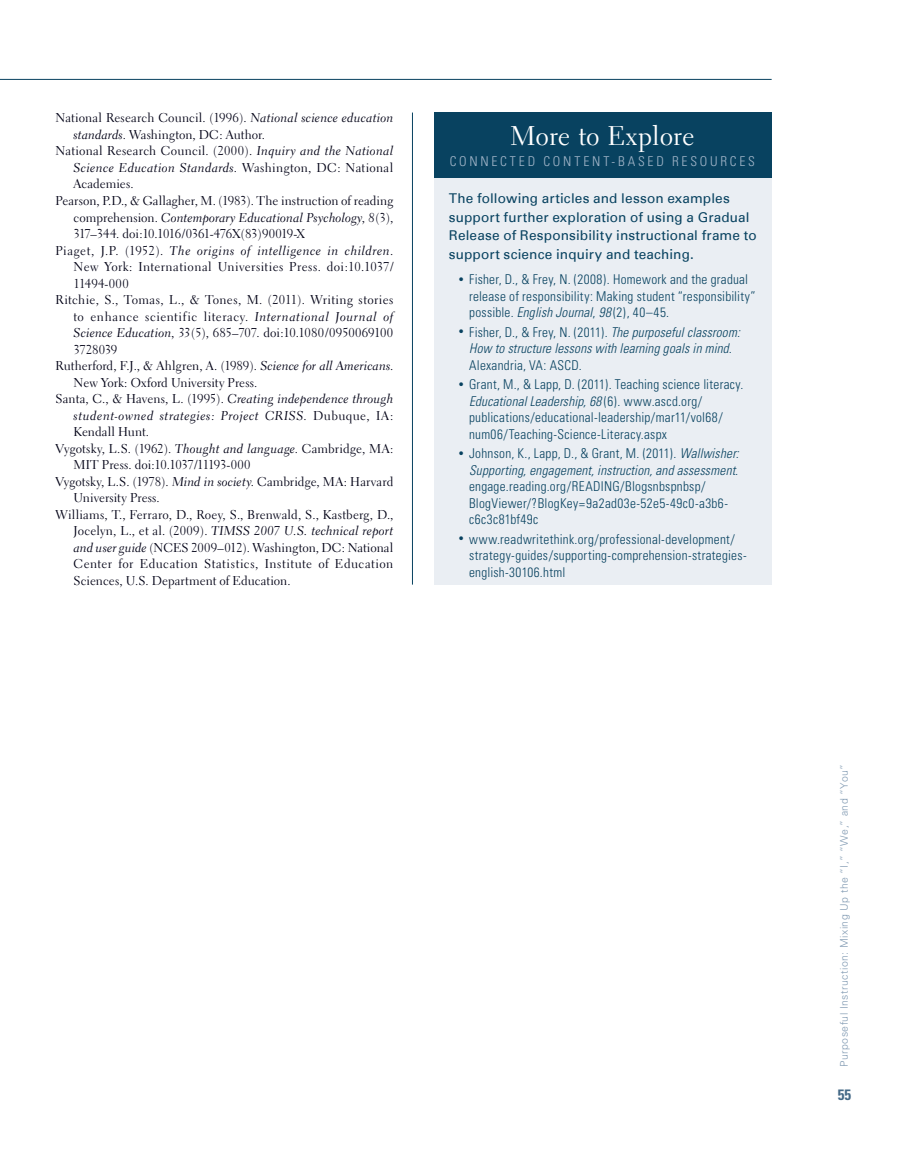
<style>
.page{position:relative;width:904px;height:1174px;background:#fff}
.page>*{position:absolute;margin:0;border:0;box-sizing:border-box;transform-origin:0 0}
.t1{font:27px "Electra LH";color:#fff}
.t2{font:700 condensed 15px "Univers";color:#456a87}
.t3{font:300 condensed 13.5px/16.5px "Univers";letter-spacing:.02em;color:#084260}
.t4{font:italic 300 condensed 13.5px/16.5px "Univers";letter-spacing:.015em;color:#084260;text-align:center}
.t5{font:13.5px/18.3px "Univers";letter-spacing:.01em;color:#084260}
.t6{font:300 condensed 13.5px "Univers";letter-spacing:.21em;color:#a3b6c9}
.t7{font:12.75px/16.5px "Electra LH";letter-spacing:.01em;color:#000015}
.t8{font:12.75px/16.5px "Electra LH Cursive";letter-spacing:.02em;color:#000015;text-align:right}
.t9{font:12.75px "Electra LH Cursive";color:#000015}
.t10{font:12.75px "Electra LH";letter-spacing:.03em;color:#000015}
.t11{font:12.75px "Electra LH";letter-spacing:.04em;color:#000015}
.t12{font:12.75px "Electra LH";letter-spacing:-.035em;color:#000015}
.t13{font:12.75px "Electra LH";letter-spacing:-.015em;color:#000015}
.t14{font:300 10.5px "Univers 45";letter-spacing:.045em;color:#829bb3}
.s1{font-family:"Electra LH Cursive"}
.s2{font-family:"Electra LH"}
.s3{font-size:10.5px}
.s4{font-style:italic}
.s5{font-style:normal;font-size:10.5px}
.s6{font-style:normal}
</style>
<div class="page">
<hr style="left:0;top:79px;width:771px;height:1px;background:#084260">
<hr style="left:412px;top:112px;width:1px;height:472px;background:#084260">
<div style="left:433px;top:112px;width:338px;height:472px;background:#eaeef3"></div>
<div style="left:433px;top:112px;width:338px;height:66px;background:#084260"></div>
<p class="t7" style="left:55px;top:111px;width:339px">National Research Council. (1996). <span class="s1">National science education</span></p>
<p class="t7" style="left:73px;top:128px;width:193px"><span class="s1">standards</span>. Washington, DC: Author.</p>
<p class="t7" style="left:55px;top:144px;width:339px">National Research Council. (2000). <span class="s1">Inquiry and the National</span></p>
<p class="t8" style="left:73px;top:161px;width:321px">Science Education Standards<span class="s2">. Washington, DC: National</span></p>
<p class="t7" style="left:55px;top:177px;width:339px;text-indent:18px">Academies.<br>Pearson, P.D., &amp; Gallagher, M. (1983). The instruction of reading</p>
<p class="t9" style="left:73px;top:212px;width:321px"><span class="s2">comprehension.</span> Contemporary Educational Psychology<span class="s2">,</span> 8<span class="s2">(3),</span></p>
<p class="t12" style="left:73px;top:228px;width:233px">317–344. doi:10.1016/0361-476X(83)90019-X</p>
<p class="t8" style="left:55px;top:243px;width:339px"><span class="s2">Piaget, J.P. (1952).</span> The origins of intelligence in children<span class="s2">.</span></p>
<p class="t10" style="left:73px;top:261px;width:321px">New York: International Universities Press. doi:10.1037/</p>
<p class="t7" style="left:73px;top:276px;width:57px">11494-000</p>
<p class="t7" style="left:55px;top:293px;width:339px">Ritchie, S., Tomas, L., &amp; Tones, M. (2011). Writing stories</p>
<p class="t11" style="left:73px;top:311px;width:321px">to enhance scientific literacy. <span class="s1">International Journal of</span></p>
<p class="t7" style="left:73px;top:326px;width:321px"><span class="s1">Science Education</span>, <span class="s1">33</span>(5), 685–707. doi:10.1080/0950069100</p>
<p class="t13" style="left:73px;top:344px;width:45px">3728039</p>
<p class="t7" style="left:55px;top:359px;width:339px">Rutherford, F.J., &amp; Ahlgren, A. (1989). <span class="s1">Science for all Americans</span>.</p>
<p class="t7" style="left:73px;top:375px;width:185px">New York: Oxford University Press.</p>
<p class="t8" style="left:55px;top:392px;width:339px"><span class="s2">Santa, C., &amp; Havens, L. (1995).</span> Creating independence through student-owned strategies: Project CRISS<span class="s2">. Dubuque, IA:</span></p>
<p class="t7" style="left:73px;top:425px;width:77px">Kendall Hunt.</p>
<p class="t7" style="left:55px;top:441px;width:339px">Vygotsky, L.S. (1962). <span class="s1">Thought and language</span>. Cambridge, MA:</p>
<p class="t7" style="left:73px;top:458px;width:178px">MIT Press. doi:10.1037/11193-000</p>
<p class="t7" style="left:55px;top:474px;width:339px">Vygotsky, L.S. (1978). <span class="s1">Mind in society</span>. Cambridge, MA: Harvard</p>
<p class="t7" style="left:73px;top:491px;width:88px">University Press.</p>
<p class="t7" style="left:55px;top:507px;width:339px">Williams, T., Ferraro, D., Roey, S., Brenwald, S., Kastberg, D.,</p>
<p class="t8" style="left:73px;top:524px;width:321px"><span class="s2">Jocelyn, L., et al. (2009).</span> TIMSS 2007 U.S. technical report</p>
<p class="t7" style="left:73px;top:540px;width:321px;text-align:justify"><span class="s1">and user guide</span> (NCES 2009–012). Washington, DC: National Center for Education Statistics, Institute of Education Sciences, U.S. Department of Education.</p>
<h1 class="t1" style="left:510px;top:125px;width:186px">More to Explore</h1>
<p class="t6" style="left:449px;top:156px;width:307px">CONNECTED CONTENT-BASED RESOURCES</p>
<p class="t5" style="left:448px;top:189px;width:309px">The following articles and lesson examples support further exploration of using a Gradual Release of Responsibility instructional frame to support science inquiry and teaching.</p>
<p class="t3" style="left:469px;top:272px;width:288px;text-indent:-11px"><span class="s3">•</span> Fisher, D., &amp; Frey, N. (2008). Homework and the gradual release of responsibility: Making student “responsibility” possible. <span class="s4">English Journal</span>, <span class="s4">98</span> (2), 40–45.</p>
<p class="t4" style="left:458px;top:325px;width:283px"><span class="s5">•</span> <span class="s6">Fisher, D., &amp; Frey, N. (2011).</span> The purposeful classroom:<br>How to structure lessons with learning goals in mind.</p>
<p class="t3" style="left:469px;top:358px;width:114px">Alexandria, VA: ASCD.</p>
<p class="t3" style="left:469px;top:377px;width:275px;text-indent:-11px"><span class="s3">•</span> Grant, M., &amp; Lapp, D. (2011). Teaching science literacy.<br><span class="s4">Educational Leadership, 68</span> (6). www.ascd.org/ publications/educational-leadership/mar11/vol68/ num06/Teaching-Science-Literacy.aspx</p>
<p class="t4" style="left:458px;top:446px;width:282px;text-align:right"><span class="s5">•</span> <span class="s6">Johnson, K., Lapp, D., &amp; Grant, M. (2011).</span> Wallwisher:<br>Supporting, engagement, instruction, and assessment.</p>
<p class="t3" style="left:469px;top:479px;width:260px">engage.reading.org/READING/Blogsnbspnbsp/<br>BlogViewer/?BlogKey=9a2ad03e-52e5-49c0-a3b6- c6c3c81bf49c</p>
<p class="t3" style="left:469px;top:532px;width:279px;text-indent:-11px"><span class="s3">•</span> www.readwritethink.org/professional-development/ strategy-guides/supporting-comprehension-strategies&shy;english-30106.html</p>
<p class="t14" style="left:839px;top:1067px;width:304px;rotate:-90deg">Purposeful Instruction: Mixing Up the “I,” “We,” and “You”</p>
<p class="t2" style="left:837px;top:1088px;width:15px">55</p>
</div>
